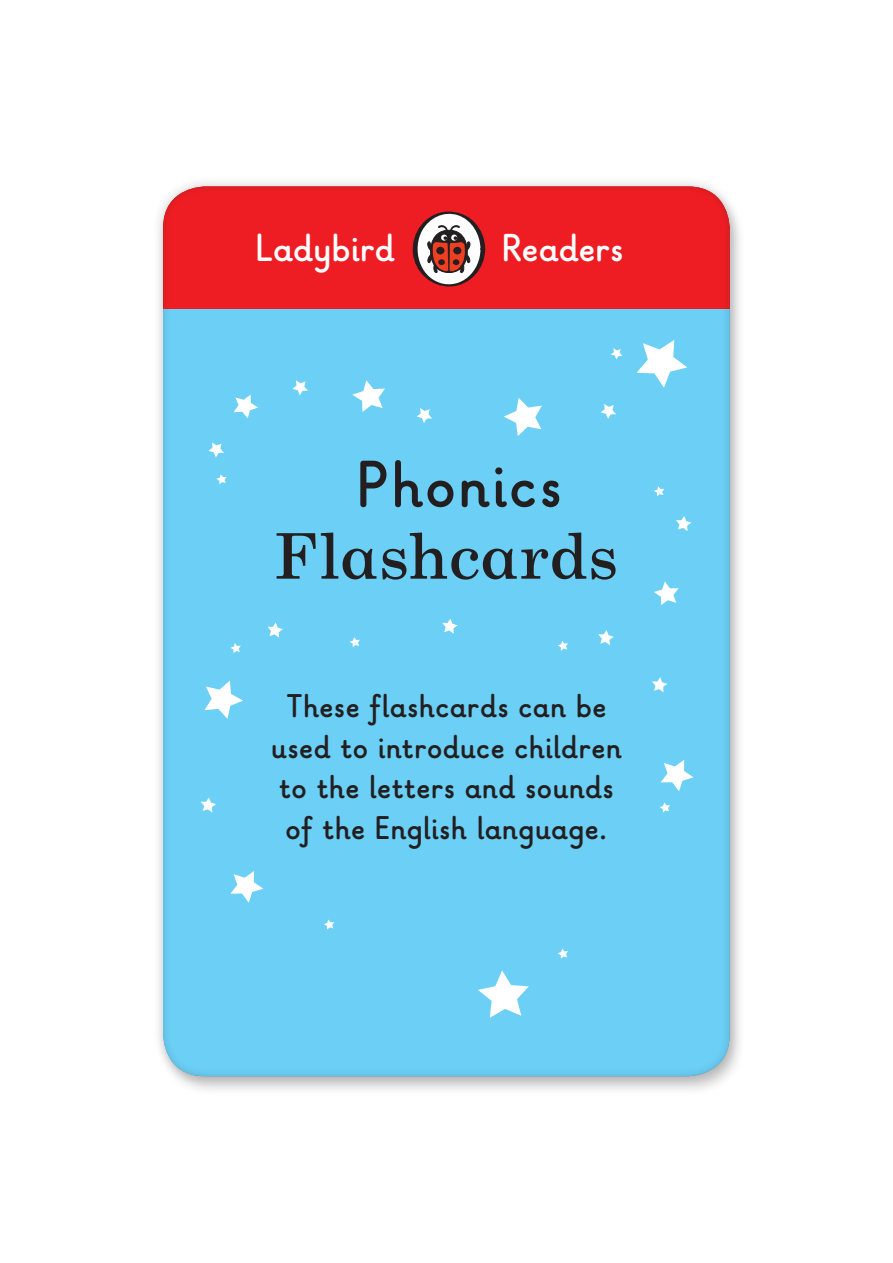
<style>
.page{position:relative;width:893px;height:1263px;background:#fff}
.page>*{position:absolute;margin:0;border:0;box-sizing:border-box;transform-origin:0 0}
.words_bigger{font:700 66px "Ladybird Learning";letter-spacing:.03em;color:#231f20}
.t1{font:500 63px "Century Schlbk Penguin Inf";letter-spacing:.02em;color:#231f20}
.t2{font:700 39px "Ladybird Learning";color:#fff}
.t3{font:700 33px/40.5px "Ladybird Learning";letter-spacing:.01em;color:#231f20}
</style>
<div class="page">
<div style="left:0;top:0;width:893px;height:1263px;background:#231f20;opacity:.25"></div>
<p class="t2" style="left:255px;top:226px;width:141px">Ladybird</p>
<p class="t2" style="left:502px;top:226px;width:123px">Readers</p>
<p class="words_bigger" style="left:356px;top:448px;width:207px">Phonics</p>
<p class="t1" style="left:275px;top:517px;width:344px">Flashcards</p>
<p class="t3" style="left:286px;top:687px;width:322px">These flashcards can be</p>
<p class="t3" style="left:271px;top:728px;width:353px">used to introduce children to the letters and sounds</p>
<p class="t3" style="left:285px;top:809px;width:323px">of the English language.</p>
</div>
